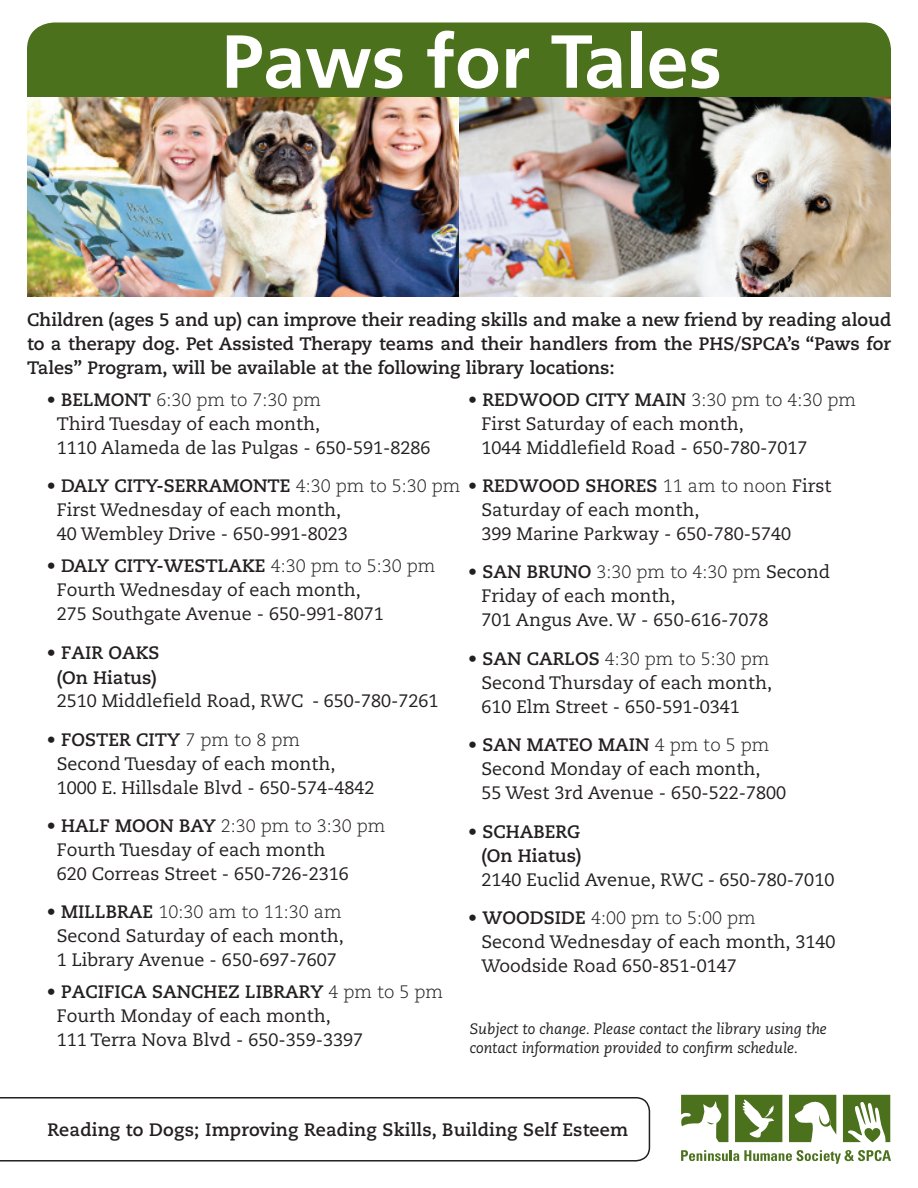
<style>
.page{position:relative;width:918px;height:1188px;background:#fff}
.page>*{position:absolute;margin:0;border:0;box-sizing:border-box;transform-origin:0 0}
.t1{font:700 75px "Frutiger";color:#fff}
.t2{font:18px/24px "Caecilia";color:#231f20}
.t3{font:700 18px/24px "Caecilia";color:#231f20;text-align:justify}
.t4{font:italic 15px/19.5px "Caecilia";color:#231f20}
.s1{font-weight:700}
.s2{font-weight:300}
</style>
<div class="page">
<div style="left:27px;top:22px;width:864px;height:107px;background:#4b711c;border-radius:27px"></div>
<svg style="left:0;top:1097px;width:650px;height:65px"></svg>
<img style="left:27px;top:98px;width:864px;height:199px">
<svg style="left:681px;top:1095px;width:47px;height:47px"></svg>
<svg style="left:789px;top:1095px;width:47px;height:47px"></svg>
<svg style="left:735px;top:1095px;width:47px;height:47px"></svg>
<svg style="left:843px;top:1095px;width:47px;height:47px"></svg>
<svg style="left:681px;top:1150px;width:210px;height:14px"></svg>
<h1 class="t1" style="left:222px;top:18px;width:502px">Paws for Tales</h1>
<p class="t3" style="left:27px;top:308px;width:866px">Children (ages 5 and up) can improve their reading skills and make a new friend by reading aloud to a therapy dog. Pet Assisted Therapy teams and their handlers from the PHS/SPCA’s “Paws for Tales” Program, will be available at the following library locations:</p>
<p class="t2" style="left:481px;top:388px;width:376px;text-indent:-13px"><span class="s1">• REDWOOD CITY MAIN</span> <span class="s2">3:30 pm to 4:30 pm<br></span>First Saturday of each month,<br>1044 Middlefield Road - 650-780-7017</p>
<p class="t2" style="left:57px;top:388px;width:375px;text-indent:-10px"><span class="s1">• BELMONT</span> <span class="s2">6:30 pm to 7:30 pm<br></span>Third Tuesday of each month,<br>1110 Alameda de las Pulgas - 650-591-8286</p>
<p class="t2" style="left:57px;top:474px;width:776px;text-indent:-10px"><span class="s1">• DALY CITY-SERRAMONTE</span> <span class="s2">4:30 pm to 5:30 pm</span> <span class="s1">• REDWOOD SHORES</span> <span class="s2">11 am to noon</span> First<br>First Wednesday of each month,<br>40 Wembley Drive - 650-991-8023</p>
<p class="t2" style="left:57px;top:555px;width:380px;text-indent:-10px"><span class="s1">• DALY CITY-WESTLAKE</span> <span class="s2">4:30 pm to 5:30 pm<br></span>Fourth Wednesday of each month,<br>275 Southgate Avenue - 650-991-8071</p>
<p class="t3" style="left:47px;top:641px;width:114px;line-height:24.5px;text-align:center">• FAIR OAKS (On Hiatus)</p>
<p class="t2" style="left:57px;top:690px;width:383px">2510 Middlefield Road, RWC - 650-780-7261</p>
<p class="t2" style="left:57px;top:728px;width:319px;text-indent:-10px"><span class="s1">• FOSTER CITY</span> <span class="s2">7 pm to 8 pm<br></span>Second Tuesday of each month,<br>1000 E. Hillsdale Blvd - 650-574-4842</p>
<p class="t2" style="left:57px;top:814px;width:330px;text-indent:-10px"><span class="s1">• HALF MOON BAY</span> <span class="s2">2:30 pm to 3:30 pm<br></span>Fourth Tuesday of each month<br>620 Correas Street - 650-726-2316</p>
<p class="t2" style="left:47px;top:900px;width:299px;text-align:center"><span class="s1">• MILLBRAE</span> <span class="s2">10:30 am to 11:30 am<br></span>Second Saturday of each month,<br>1 Library Avenue - 650-697-7607</p>
<p class="t2" style="left:57px;top:981px;width:388px;text-indent:-10px"><span class="s1">• PACIFICA SANCHEZ LIBRARY</span> <span class="s2">4 pm to 5 pm<br></span>Fourth Monday of each month,<br>111 Terra Nova Blvd - 650-359-3397</p>
<p class="t2" style="left:481px;top:498px;width:311px">Saturday of each month,<br>399 Marine Parkway - 650-780-5740</p>
<p class="t2" style="left:481px;top:560px;width:350px;text-indent:-13px"><span class="s1">• SAN BRUNO</span> <span class="s2">3:30 pm to 4:30 pm</span> Second<br>Friday of each month,<br>701 Angus Ave. W - 650-616-7078</p>
<p class="t2" style="left:481px;top:647px;width:292px;text-indent:-13px"><span class="s1">• SAN CARLOS</span> <span class="s2">4:30 pm to 5:30 pm<br></span>Second Thursday of each month,<br>610 Elm Street - 650-591-0341</p>
<p class="t2" style="left:481px;top:733px;width:306px;text-indent:-13px"><span class="s1">• SAN MATEO MAIN</span> <span class="s2">4 pm to 5 pm<br></span>Second Monday of each month,<br>55 West 3rd Avenue - 650-522-7800</p>
<p class="t3" style="left:468px;top:820px;width:115px;line-height:24.5px;text-align:right">• SCHABERG (On Hiatus)</p>
<p class="t2" style="left:481px;top:868px;width:354px">2140 Euclid Avenue, RWC - 650-780-7010</p>
<p class="t2" style="left:481px;top:906px;width:356px;text-indent:-13px"><span class="s1">• WOODSIDE</span> <span class="s2">4:00 pm to 5:00 pm<br></span>Second Wednesday of each month, 3140<br>Woodside Road 650-851-0147</p>
<p class="t4" style="left:470px;top:1019px;width:359px">Subject to change. Please contact the library using the contact information provided to confirm schedule.</p>
<p class="t3" style="left:48px;top:1118px;width:582px">Reading to Dogs; Improving Reading Skills, Building Self Esteem</p>
</div>
